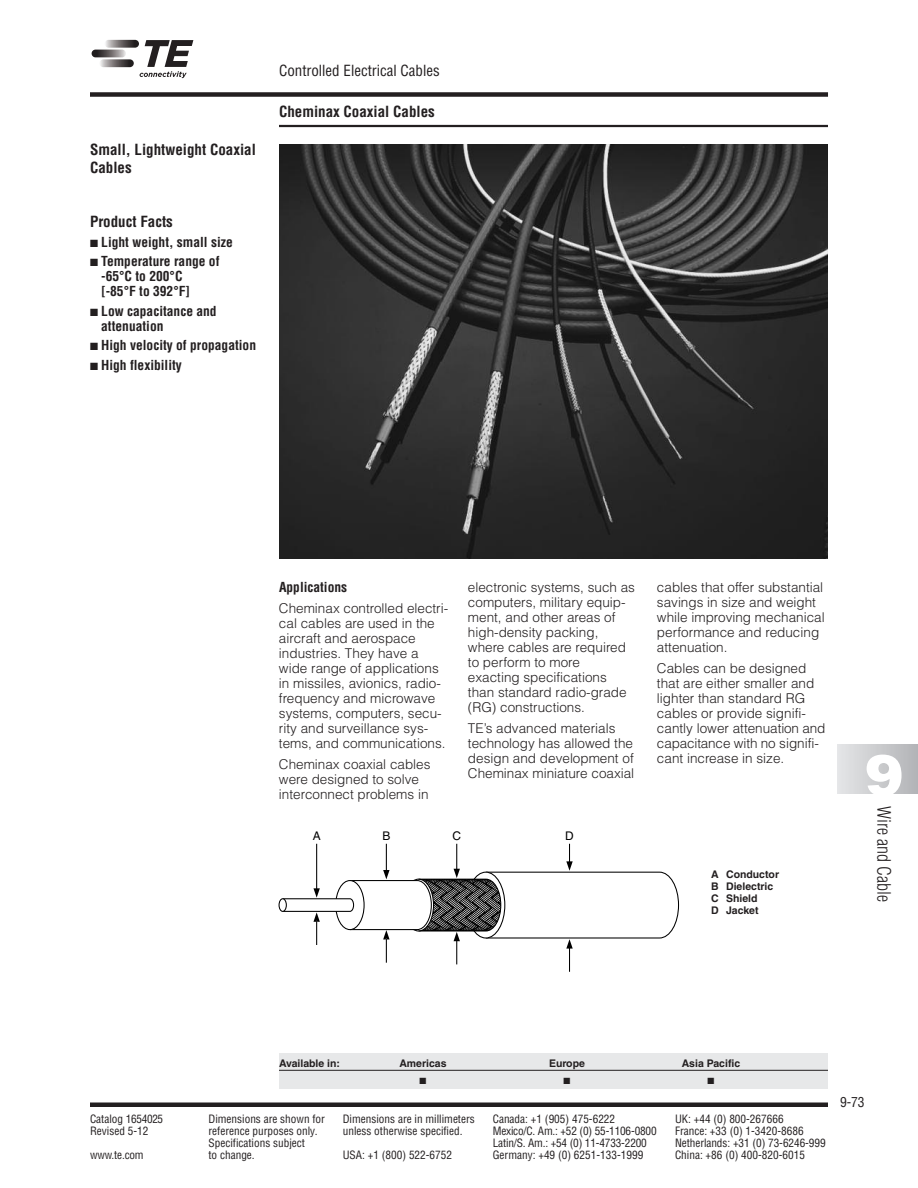
<style>
.page{position:relative;width:918px;height:1188px;background:#fff}
.page>*{position:absolute;margin:0;border:0;box-sizing:border-box;transform-origin:0 0}
.t1{font:900 57px "Helvetica";color:#fff}
.t2{font:300 condensed 18px "Helvetica";color:#231f20}
.t3{font:700 condensed 15px/18px "Helvetica";color:#231f20}
.t4{font:condensed 15px "Helvetica";color:#231f20}
.t5{font:300 13.5px/15px "Helvetica";color:#231f20}
.t6{font:700 condensed 13.5px/15px "Helvetica";color:#231f20}
.t7{font:condensed 13.5px "Helvetica";color:#231f20}
.t8{font:11.85px "Helvetica";color:#000}
.t9{font:condensed 11.25px "Helvetica";color:#231f20}
.t10{font:700 10.5px/12px "Helvetica";color:#231f20}
.t11{font:9px "Zapf Dingbats ITC";color:#231f20}
</style>
<div class="page">
<div style="left:837px;top:744px;width:81px;height:50px;background:linear-gradient(to right,#e5e6e7,#b2b3b6)"></div>
<hr style="left:279px;top:125px;width:549px;height:2px;background:#231f20">
<div style="left:90px;top:92px;width:738px;height:5px;background:#231f20"></div>
<img style="left:279px;top:144px;width:549px;height:415px">
<div style="left:279px;top:898px;width:8px;height:14px;border:1px solid #000;border-radius:50%"></div>
<svg style="left:282px;top:844px;width:398px;height:128px"></svg>
<div style="left:279px;top:1053px;width:549px;height:35px;background:#e7e8e9"></div>
<hr style="left:279px;top:1070px;width:549px;height:1px;background:#231f20">
<div style="left:90px;top:1102px;width:738px;height:5px;background:#231f20"></div>
<svg style="left:105px;top:40px;width:34px;height:8px"></svg>
<svg style="left:99px;top:59px;width:35px;height:8px"></svg>
<svg style="left:92px;top:50px;width:34px;height:7px"></svg>
<svg style="left:140px;top:40px;width:53px;height:38px"></svg>
<p class="t3" style="left:90px;top:141px;width:167px">Small, Lightweight Coaxial<br>Cables</p>
<p class="t3" style="left:90px;top:213px;width:84px">Product Facts</p>
<p class="t6" style="left:90px;top:235px;width:144px">■ Light weight, small size</p>
<p class="t6" style="left:101px;top:254px;width:120px;text-indent:-11px">■ Temperature range of -65°C to 200°C [-85°F to 392°F]</p>
<p class="t6" style="left:101px;top:304px;width:117px;text-indent:-11px">■ Low capacitance and attenuation</p>
<p class="t6" style="left:90px;top:338px;width:168px">■ High velocity of propagation</p>
<p class="t6" style="left:90px;top:358px;width:93px">■ High flexibility</p>
<p class="t4" style="left:279px;top:62px;width:162px">Controlled Electrical Cables</p>
<p class="t3" style="left:279px;top:103px;width:157px">Cheminax Coaxial Cables</p>
<p class="t6" style="left:279px;top:580px;width:70px">Applications</p>
<p class="t5" style="left:279px;top:602px;width:171px">Cheminax controlled electri&shy;cal cables are used in the aircraft and aerospace industries. They have a wide range of applications in missiles, avionics, radio&shy;frequency and microwave systems, computers, secu&shy;rity and surveillance sys&shy;tems, and communications.</p>
<p class="t5" style="left:279px;top:758px;width:153px">Cheminax coaxial cables were designed to solve interconnect problems in</p>
<p class="t5" style="left:468px;top:581px;width:169px">electronic systems, such as computers, military equip&shy;ment, and other areas of high-density packing, where cables are required to perform to more exacting specifications than standard radio-grade (RG) constructions.</p>
<p class="t5" style="left:468px;top:722px;width:168px">TE’s advanced materials technology has allowed the design and development of<br>Cheminax miniature coaxial</p>
<p class="t8" style="left:313px;top:831px;width:9px">A</p>
<p class="t8" style="left:382px;top:831px;width:9px">B</p>
<p class="t8" style="left:452px;top:831px;width:10px">C</p>
<p class="t8" style="left:565px;top:831px;width:10px">D</p>
<p class="t5" style="left:657px;top:581px;width:169px">cables that offer substantial savings in size and weight while improving mechanical performance and reducing attenuation.</p>
<p class="t5" style="left:657px;top:662px;width:170px">Cables can be designed that are either smaller and lighter than standard RG cables or provide signifi&shy;cantly lower attenuation and capacitance with no signifi&shy;cant increase in size.</p>
<p class="t10" style="left:711px;top:870px;width:69px">A Conductor<br>B Dielectric<br>C Shield<br>D Jacket</p>
<h1 class="t1" style="left:865px;top:754px;width:40px">9</h1>
<h2 class="t2" style="left:894px;top:806px;width:97px;rotate:90deg">Wire and Cable</h2>
<p class="t10" style="left:279px;top:1058px;width:63px">Available in:</p>
<p class="t10" style="left:399px;top:1058px;width:49px">Americas</p>
<p class="t10" style="left:549px;top:1058px;width:37px">Europe</p>
<p class="t10" style="left:682px;top:1058px;width:60px">Asia Pacific</p>
<p class="t11" style="left:420px;top:1077px;width:8px">■</p>
<p class="t11" style="left:564px;top:1077px;width:8px">■</p>
<p class="t11" style="left:708px;top:1077px;width:8px">■</p>
<p class="t9" style="left:90px;top:1112px;width:75px">Catalog 1654025</p>
<p class="t9" style="left:209px;top:1112px;width:118px">Dimensions are shown for</p>
<p class="t9" style="left:343px;top:1112px;width:134px">Dimensions are in millimeters</p>
<p class="t9" style="left:493px;top:1112px;width:124px">Canada: +1 (905) 475-6222</p>
<p class="t9" style="left:675px;top:1112px;width:110px">UK: +44 (0) 800-267666</p>
<p class="t9" style="left:90px;top:1124px;width:60px">Revised 5-12</p>
<p class="t9" style="left:209px;top:1124px;width:110px">reference purposes only.</p>
<p class="t9" style="left:343px;top:1124px;width:121px">unless otherwise specified.</p>
<p class="t9" style="left:493px;top:1124px;width:165px">Mexico/C. Am.: +52 (0) 55-1106-0800</p>
<p class="t9" style="left:675px;top:1124px;width:130px">France: +33 (0) 1-3420-8686</p>
<p class="t9" style="left:209px;top:1136px;width:98px">Specifications subject</p>
<p class="t9" style="left:493px;top:1136px;width:156px">Latin/S. Am.: +54 (0) 11-4733-2200</p>
<p class="t9" style="left:675px;top:1136px;width:152px">Netherlands: +31 (0) 73-6246-999</p>
<p class="t9" style="left:90px;top:1148px;width:55px">www.te.com</p>
<p class="t9" style="left:209px;top:1148px;width:48px">to change.</p>
<p class="t9" style="left:343px;top:1148px;width:111px">USA: +1 (800) 522-6752</p>
<p class="t9" style="left:493px;top:1148px;width:152px">Germany: +49 (0) 6251-133-1999</p>
<p class="t9" style="left:675px;top:1148px;width:131px">China: +86 (0) 400-820-6015</p>
<p class="t7" style="left:840px;top:1095px;width:26px">9-73</p>
</div>
